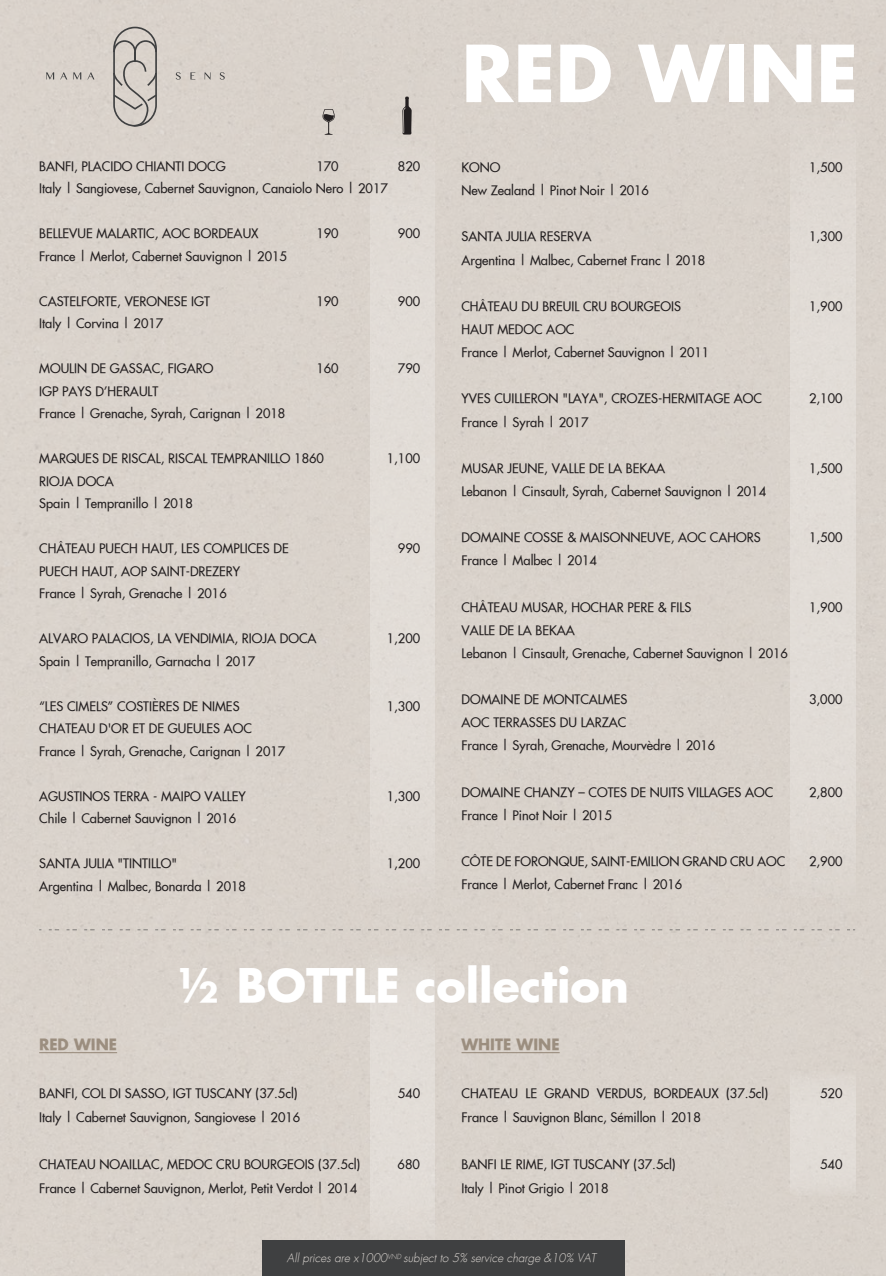
<style>
.page{position:relative;width:886px;height:1276px;background:#d9d2cb}
.page>*{position:absolute;margin:0;border:0;box-sizing:border-box;transform-origin:0 0}
.t1{font:700 76.38px "SFU Futura";color:#fff}
.t2{font:700 44.38px "SFU Futura";color:#fff}
.t3{font:700 15px "SFU Futura";color:rgb(122 105 86/.65)}
.t4{font:12.88px/22.5px "SFU Futura";color:#231f20}
.t5{font:italic 300 11.62px "SFU Futura";color:#ddd8d3}
</style>
<div class="page">
<div style="left:370px;top:109px;width:65px;height:788px;background:#e1dbd6"></div>
<div style="left:370px;top:945px;width:65px;height:297px;background:#e1dbd6"></div>
<div style="left:790px;top:1067px;width:65px;height:128px;background:#e1dbd5"></div>
<div style="left:790px;top:109px;width:65px;height:788px;background:#e1dbd6"></div>
<svg style="left:402px;top:97px;width:10px;height:38px"></svg>
<svg style="left:322px;top:109px;width:13px;height:26px"></svg>
<hr style="left:461px;top:1052px;width:99px;height:1px;background:#a19486">
<svg style="left:113px;top:27px;width:44px;height:100px"></svg>
<svg style="left:46px;top:72px;width:8px;height:7px"></svg>
<svg style="left:60px;top:72px;width:7px;height:7px"></svg>
<svg style="left:73px;top:72px;width:8px;height:7px"></svg>
<svg style="left:87px;top:72px;width:7px;height:7px"></svg>
<svg style="left:190px;top:72px;width:5px;height:7px"></svg>
<svg style="left:205px;top:72px;width:5px;height:8px"></svg>
<svg style="left:176px;top:72px;width:5px;height:8px"></svg>
<svg style="left:220px;top:72px;width:5px;height:8px"></svg>
<svg style="left:39px;top:929px;width:816px;height:1px"></svg>
<div style="left:262px;top:1240px;width:362px;height:36px;background:#3f4041"></div>
<hr style="left:39px;top:1052px;width:78px;height:1px;background:#a19486">
<p class="t4" style="left:39px;top:154px;width:188px">BANFI, PLACIDO CHIANTI DOCG</p>
<p class="t4" style="left:316px;top:154px;width:24px">170</p>
<p class="t4" style="left:398px;top:154px;width:24px">820</p>
<p class="t4" style="left:39px;top:176px;width:350px">Italy | Sangiovese, Cabernet Sauvignon, Canaiolo Nero | 2017</p>
<p class="t4" style="left:39px;top:221px;width:221px">BELLEVUE MALARTIC, AOC BORDEAUX</p>
<p class="t4" style="left:316px;top:221px;width:24px">190</p>
<p class="t4" style="left:398px;top:221px;width:24px">900</p>
<p class="t4" style="left:39px;top:244px;width:249px">France | Merlot, Cabernet Sauvignon | 2015</p>
<p class="t4" style="left:39px;top:289px;width:172px">CASTELFORTE, VERONESE IGT</p>
<p class="t4" style="left:316px;top:289px;width:24px">190</p>
<p class="t4" style="left:398px;top:289px;width:24px">900</p>
<p class="t4" style="left:39px;top:311px;width:126px">Italy | Corvina | 2017</p>
<p class="t4" style="left:39px;top:356px;width:176px">MOULIN DE GASSAC, FIGARO</p>
<p class="t4" style="left:316px;top:356px;width:24px">160</p>
<p class="t4" style="left:398px;top:356px;width:24px">790</p>
<p class="t4" style="left:39px;top:379px;width:248px">IGP PAYS D’HERAULT<br>France | Grenache, Syrah, Carignan | 2018</p>
<p class="t4" style="left:39px;top:446px;width:286px">MARQUES DE RISCAL, RISCAL TEMPRANILLO 1860</p>
<p class="t4" style="left:387px;top:446px;width:35px">1,100</p>
<p class="t4" style="left:39px;top:469px;width:155px">RIOJA DOCA<br>Spain | Tempranillo | 2018</p>
<p class="t4" style="left:39px;top:536px;width:251px">CHÂTEAU PUECH HAUT, LES COMPLICES DE</p>
<p class="t4" style="left:398px;top:536px;width:24px">990</p>
<p class="t4" style="left:39px;top:559px;width:203px">PUECH HAUT, AOP SAINT-DREZERY<br>France | Syrah, Grenache | 2016</p>
<p class="t4" style="left:39px;top:626px;width:279px">ALVARO PALACIOS, LA VENDIMIA, RIOJA DOCA</p>
<p class="t4" style="left:387px;top:626px;width:35px">1,200</p>
<p class="t4" style="left:39px;top:649px;width:217px">Spain | Tempranillo, Garnacha | 2017</p>
<p class="t4" style="left:39px;top:694px;width:202px">“LES CIMELS” COSTIÈRES DE NIMES</p>
<p class="t4" style="left:387px;top:694px;width:35px">1,300</p>
<p class="t4" style="left:39px;top:716px;width:248px">CHATEAU D'OR ET DE GUEULES AOC<br>France | Syrah, Grenache, Carignan | 2017</p>
<p class="t4" style="left:39px;top:784px;width:208px">AGUSTINOS TERRA - MAIPO VALLEY</p>
<p class="t4" style="left:387px;top:784px;width:35px">1,300</p>
<p class="t4" style="left:39px;top:806px;width:199px">Chile | Cabernet Sauvignon | 2016</p>
<p class="t4" style="left:39px;top:851px;width:139px">SANTA JULIA "TINTILLO"</p>
<p class="t4" style="left:387px;top:851px;width:35px">1,200</p>
<p class="t4" style="left:39px;top:874px;width:208px">Argentina | Malbec, Bonarda | 2018</p>
<h1 class="t1" style="left:461px;top:7px;width:398px">RED WINE</h1>
<p class="t4" style="left:461px;top:155px;width:41px">KONO</p>
<p class="t4" style="left:809px;top:155px;width:35px">1,500</p>
<p class="t4" style="left:461px;top:178px;width:189px">New Zealand | Pinot Noir | 2016</p>
<p class="t4" style="left:461px;top:224px;width:131px">SANTA JULIA RESERVA</p>
<p class="t4" style="left:809px;top:224px;width:35px">1,300</p>
<p class="t4" style="left:461px;top:248px;width:245px">Argentina | Malbec, Cabernet Franc | 2018</p>
<p class="t4" style="left:461px;top:294px;width:221px">CHÂTEAU DU BREUIL CRU BOURGEOIS</p>
<p class="t4" style="left:809px;top:294px;width:35px">1,900</p>
<p class="t4" style="left:461px;top:317px;width:249px;line-height:23.1px">HAUT MEDOC AOC<br>France | Merlot, Cabernet Sauvignon | 2011</p>
<p class="t4" style="left:461px;top:386px;width:302px">YVES CUILLERON "LAYA", CROZES-HERMITAGE AOC</p>
<p class="t4" style="left:809px;top:386px;width:35px">2,100</p>
<p class="t4" style="left:461px;top:409px;width:128px">France | Syrah | 2017</p>
<p class="t4" style="left:461px;top:456px;width:205px">MUSAR JEUNE, VALLE DE LA BEKAA</p>
<p class="t4" style="left:809px;top:456px;width:35px">1,500</p>
<p class="t4" style="left:461px;top:479px;width:306px">Lebanon | Cinsault, Syrah, Cabernet Sauvignon | 2014</p>
<p class="t4" style="left:461px;top:525px;width:301px">DOMAINE COSSE &amp; MAISONNEUVE, AOC CAHORS</p>
<p class="t4" style="left:809px;top:525px;width:35px">1,500</p>
<p class="t4" style="left:461px;top:548px;width:137px">France | Malbec | 2014</p>
<p class="t4" style="left:461px;top:594px;width:231px">CHÂTEAU MUSAR, HOCHAR PERE &amp; FILS</p>
<p class="t4" style="left:809px;top:594px;width:35px">1,900</p>
<p class="t4" style="left:461px;top:617px;width:328px;line-height:23.1px">VALLE DE LA BEKAA<br>Lebanon | Cinsault, Grenache, Cabernet Sauvignon | 2016</p>
<p class="t4" style="left:461px;top:687px;width:167px">DOMAINE DE MONTCALMES</p>
<p class="t4" style="left:809px;top:687px;width:35px">3,000</p>
<p class="t4" style="left:461px;top:710px;width:255px;line-height:23.1px">AOC TERRASSES DU LARZAC<br>France | Syrah, Grenache, Mourvèdre | 2016</p>
<p class="t4" style="left:461px;top:779px;width:313px">DOMAINE CHANZY – COTES DE NUITS VILLAGES AOC</p>
<p class="t4" style="left:809px;top:779px;width:35px">2,800</p>
<p class="t4" style="left:461px;top:802px;width:152px">France | Pinot Noir | 2015</p>
<p class="t4" style="left:461px;top:849px;width:325px">CÔTE DE FORONQUE, SAINT-EMILION GRAND CRU AOC</p>
<p class="t4" style="left:809px;top:849px;width:35px">2,900</p>
<p class="t4" style="left:461px;top:872px;width:222px">France | Merlot, Cabernet Franc | 2016</p>
<h2 class="t2" style="left:176px;top:947px;width:455px">½ BOTTLE collection</h2>
<p class="t3" style="left:39px;top:1031px;width:79px">RED WINE</p>
<p class="t4" style="left:39px;top:1081px;width:260px">BANFI, COL DI SASSO, IGT TUSCANY (37.5cl)</p>
<p class="t4" style="left:398px;top:1081px;width:24px">540</p>
<p class="t4" style="left:39px;top:1104px;width:263px">Italy | Cabernet Sauvignon, Sangiovese | 2016</p>
<p class="t4" style="left:39px;top:1152px;width:323px">CHATEAU NOAILLAC, MEDOC CRU BOURGEOIS (37.5cl)</p>
<p class="t4" style="left:398px;top:1152px;width:24px">680</p>
<p class="t4" style="left:39px;top:1176px;width:320px">France | Cabernet Sauvignon, Merlot, Petit Verdot | 2014</p>
<p class="t3" style="left:461px;top:1031px;width:100px">WHITE WINE</p>
<p class="t4" style="left:461px;top:1081px;width:308px">CHATEAU LE GRAND VERDUS, BORDEAUX (37.5cl)</p>
<p class="t4" style="left:820px;top:1081px;width:24px">520</p>
<p class="t4" style="left:461px;top:1104px;width:241px">France | Sauvignon Blanc, Sémillon | 2018</p>
<p class="t4" style="left:461px;top:1152px;width:216px">BANFI LE RIME, IGT TUSCANY (37.5cl)</p>
<p class="t4" style="left:820px;top:1152px;width:24px">540</p>
<p class="t4" style="left:461px;top:1176px;width:148px">Italy | Pinot Grigio | 2018</p>
<p class="t5" style="left:287px;top:1249px;width:311px">All prices are x1000<sup>VND</sup> subject to 5% service charge &amp;10% VAT</p>
</div>
